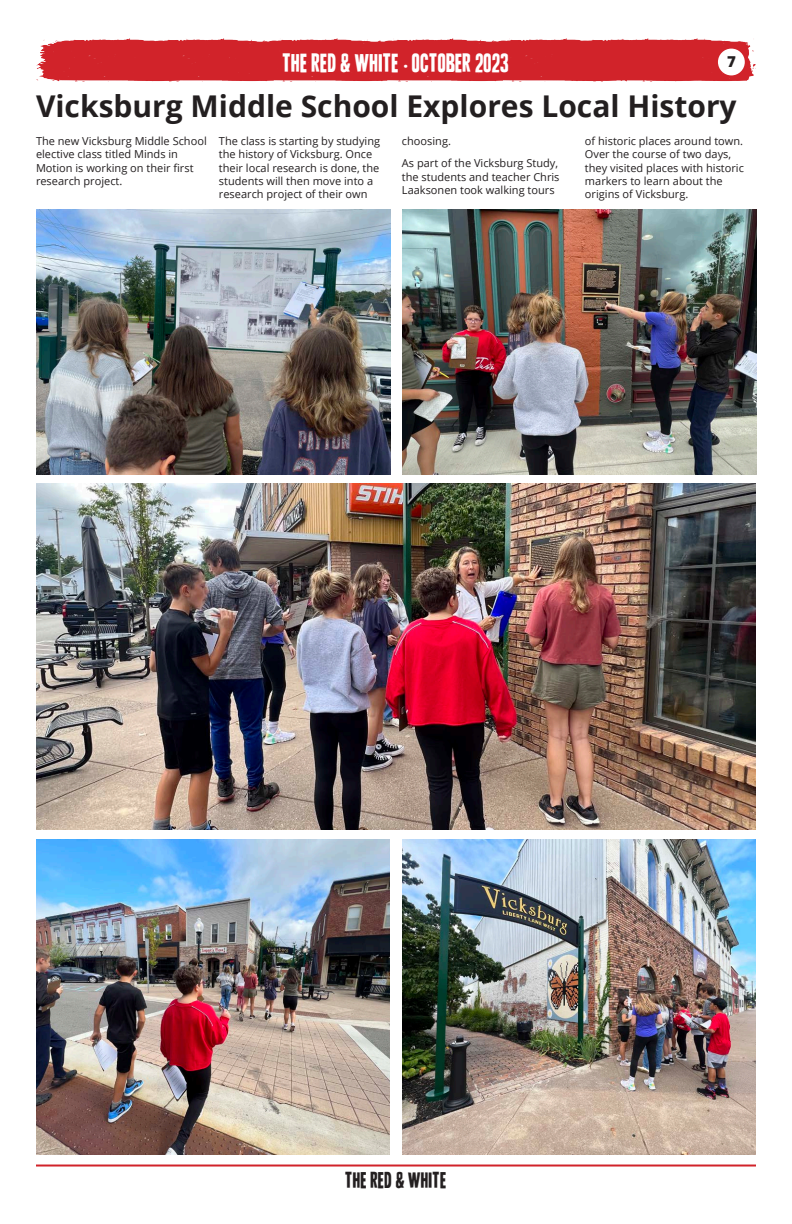
<style>
.page{position:relative;width:792px;height:1224px;background:#fff}
.page>*{position:absolute;margin:0;border:0;box-sizing:border-box;transform-origin:0 0}
.t1{font:700 30px "Open Sans";color:#231f20}
.t2{font:23px "Vivela Rivoluzione Vivela Rivoluz";color:#fff}
.t3{font:20px "Vivela Rivoluzione Vivela Rivoluz";color:#231f20}
.t4{font:800 15px "Open Sans";color:#231f20}
.t5{font:11px/13.2px "Open Sans";color:#231f20}
.s1{font-family:"Open Sans";font-weight:800;font-size:16px}
</style>
<div class="page">
<hr style="left:36px;top:1165px;width:720px;height:2px;background:#d1232a">
<img style="left:36px;top:38px;width:720px;height:44px">
<div style="left:718px;top:49px;width:27px;height:26px;background:#fff;border-radius:50%"></div>
<img style="left:36px;top:209px;width:354px;height:266px">
<img style="left:402px;top:209px;width:354px;height:266px">
<img style="left:36px;top:484px;width:720px;height:345px">
<img style="left:36px;top:839px;width:354px;height:316px">
<img style="left:402px;top:839px;width:354px;height:316px">
<h2 class="t2" style="left:283px;top:53px;width:228px">THE RED &amp; WHITE <span class="s1">·</span> OCTOBER 2023</h2>
<h3 class="t4" style="left:727px;top:50px;width:10px">7</h3>
<p class="t1" style="left:36px;top:85px;width:702px">Vicksburg Middle School Explores Local History</p>
<p class="t5" style="left:36px;top:134px;width:172px">The new Vicksburg Middle School elective class titled Minds in<br>Motion is working on their first research project.</p>
<p class="t5" style="left:219px;top:134px;width:163px">The class is starting by studying the history of Vicksburg. Once their local research is done, the students will then move into a research project of their own</p>
<p class="t5" style="left:402px;top:134px;width:51px">choosing.</p>
<p class="t5" style="left:585px;top:134px;width:161px">of historic places around town.<br>Over the course of two days, they visited places with historic markers to learn about the origins of Vicksburg.</p>
<p class="t5" style="left:402px;top:157px;width:159px">As part of the Vicksburg Study, the students and teacher Chris<br>Laaksonen took walking tours</p>
<h3 class="t3" style="left:345px;top:1171px;width:103px">THE RED &amp; WHITE</h3>
</div>
